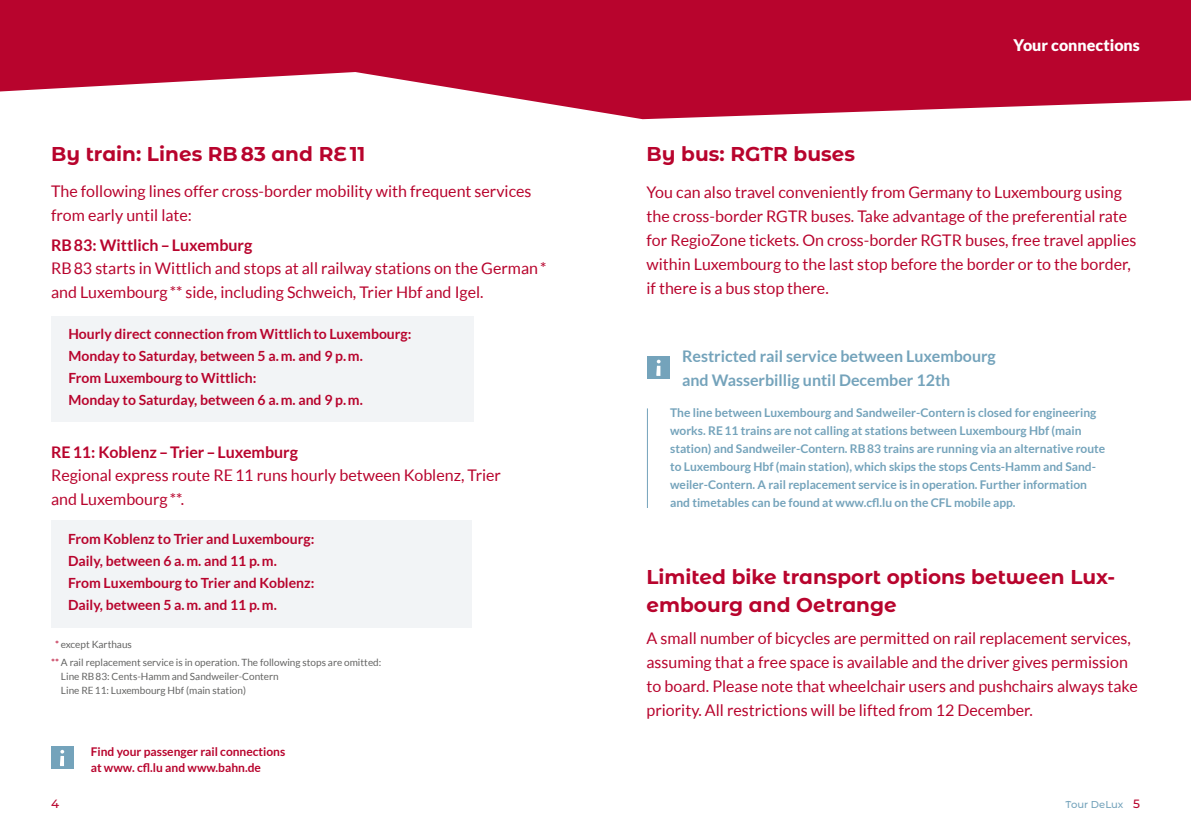
<style>
.page{position:relative;width:1191px;height:840px;background:#fff}
.page>*{position:absolute;margin:0;border:0;box-sizing:border-box;transform-origin:0 0}
.t1{font:700 20px "Montserrat Alternates";color:#b8042d}
.t2{font:16px/24px "Lato";color:#b8042d}
.t3{font:700 16px/24px "Lato";color:#74a3bb}
.t4{font:700 16px "Lato";color:#b8042d}
.Kopfzeile-Black-rech{font:900 16px "Lato";color:#fff}
.t5{font:700 14px/22px "Lato";color:#b8042d}
.Links{font:700 12px/18px "Lato";color:#74a3bb}
.Links-2{font:700 12px/16px "Lato";color:#b8042d}
.t6{font:500 12px "Montserrat Alternates";color:#b8042d}
.Links-3{font:10px/14px "Lato";color:#636362}
.t7{font:500 10px "Montserrat Alternates";color:#74a3bb}
.s1{color:#b8042d}
.s2{font-size:12px;color:#b8042d}
</style>
<div class="page">
<svg style="left:0;top:0;width:1191px;height:119px;fill:#b8042d"></svg>
<div style="left:51px;top:316px;width:423px;height:105px;background:#f2f4f6"></div>
<div style="left:51px;top:519px;width:420px;height:108px;background:#f2f4f6"></div>
<div style="left:51px;top:746px;width:22px;height:22px;background:#74a3bb"></div>
<svg style="left:60px;top:749px;width:4px;height:16px"></svg>
<hr style="left:647px;top:408px;width:1px;height:99px;background:#74a3bb">
<div style="left:647px;top:356px;width:22px;height:22px;background:#74a3bb"></div>
<svg style="left:656px;top:359px;width:4px;height:17px"></svg>
<p class="t1" style="left:51px;top:140px;width:316px">By train: Lines RB 83 and RE 11</p>
<p class="t2" style="left:51px;top:179px;width:482px">The following lines offer cross-border mobility with frequent services from early until late:</p>
<p class="t2" style="left:51px;top:256px;width:497px">RB83 starts in Wittlich and stops at all railway stations on the German* and Luxembourg** side, including Schweich, Trier Hbf and Igel.</p>
<p class="t4" style="left:51px;top:236px;width:203px">RB83: Wittlich–Luxemburg</p>
<p class="t5" style="left:68px;top:322px;width:345px">Hourly direct connection from Wittlichto Luxembourg:<br>Monday to Saturday, between 5 a.m. and 9 p.m.<br>From Luxembourg to Wittlich:</p>
<p class="t5" style="left:68px;top:388px;width:296px">Monday to Saturday, between 6 a.m. and 9 p.m.</p>
<p class="t4" style="left:51px;top:442px;width:248px">RE11: Koblenz–Trier–Luxemburg</p>
<p class="t2" style="left:51px;top:462px;width:451px">Regional express route RE11 runs hourly between Koblenz, Trier and Luxembourg**.</p>
<p class="t5" style="left:68px;top:527px;width:248px">From Koblenz to Trier and Luxembourg:<br>Daily, between 6 a.m. and 11 p.m.<br>From Luxembourg to Trier and Koblenz:<br>Daily, between 5 a.m. and 11 p.m.</p>
<p class="Links-3" style="left:55px;top:637px;width:78px"><span class="s1">*</span> except Karthaus</p>
<p class="Links-3" style="left:61px;top:655px;width:322px;text-indent:-10px"><span class="s1">**</span> A rail replacement service is in operation. The following stops are omitted:<br>Line RB83: Cents-Hamm and Sandweiler-Contern<br>Line RE11: Luxembourg Hbf (main station)</p>
<p class="Links-2" style="left:91px;top:742px;width:196px">Find your passenger rail connections at www. cfl.lu and www.bahn.de</p>
<p class="Kopfzeile-Black-rech" style="left:1013px;top:36px;width:128px">Your connections</p>
<p class="t1" style="left:646px;top:139px;width:210px">By bus: RGTR buses</p>
<p class="t2" style="left:646px;top:180px;width:491px">You can also travel conveniently from Germany to Luxembourg using the cross-border RGTR buses. Take advantage of the preferential rate for RegioZone tickets. On cross-border RGTR buses, free travel applies within Luxembourg to the last stop before the border or to the border, if there is a bus stop there.</p>
<p class="t3" style="left:682px;top:344px;width:315px">Restricted rail service between Luxembourg and Wasserbillig until December 12th</p>
<p class="Links" style="left:670px;top:403px;width:437px">The line between Luxembourg and Sandweiler-Contern is closed for engineering works. RE11 trains are not calling at stations between Luxembourg Hbf (main station) and Sandweiler-Contern. RB83 trains are running via an alternative route to Luxembourg Hbf (main station), which skips the stops Cents-Hamm and Sand&shy;weiler-Contern. A rail replacement service is in operation. Further information and timetables can be found at www.cfl.lu on the CFL mobile app.</p>
<p class="t1" style="left:646px;top:562px;width:470px">Limited bike transport options between Lux-</p>
<p class="t1" style="left:646px;top:590px;width:252px">embourg and Oetrange</p>
<p class="t2" style="left:646px;top:626px;width:493px">A small number of bicycles are permitted on rail replacement services, assuming that a free space is available and the driver gives permission to board. Please note that wheelchair users and pushchairs always take priority. All restrictions will be lifted from 12 December.</p>
<p class="t6" style="left:51px;top:795px;width:10px">4</p>
<p class="t7" style="left:1065px;top:797px;width:76px">Tour DeLux <span class="s2">5</span></p>
</div>
